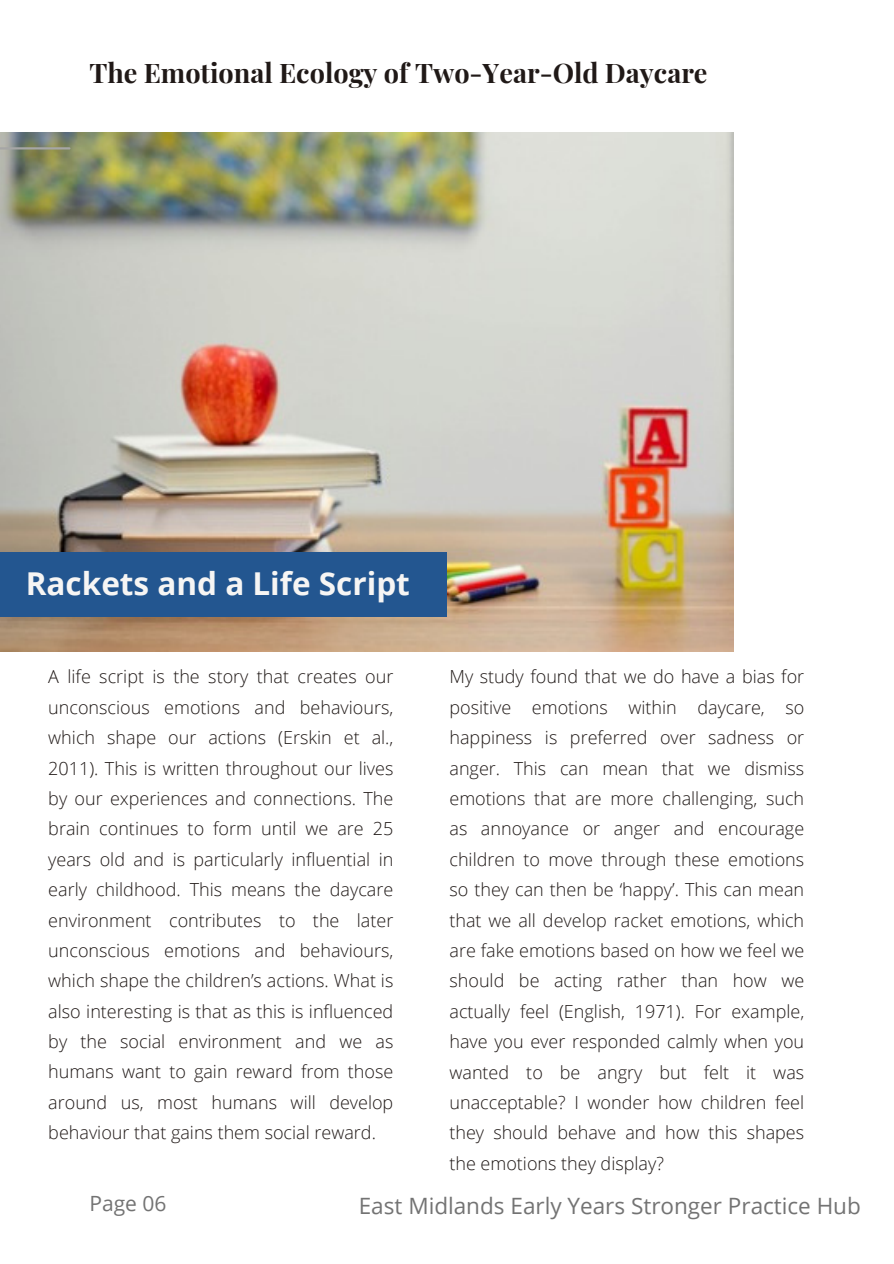
<style>
.page{position:relative;width:894px;height:1264px;background:#fff}
.page>*{position:absolute;margin:0;border:0;box-sizing:border-box;transform-origin:0 0}
.t1{font:700 31.5px "Open Sans";color:#f6f5f4}
.t2{font:700 27px "Playfair Display";color:#201917}
.t3{font:22.5px "Open Sans";color:#737373}
.t4{font:21px "Open Sans";color:#737373}
.t5{font:300 18px/30.3px "Open Sans";color:#201917;text-align:justify}
</style>
<div class="page">
<img style="left:0;top:132px;width:733px;height:519px">
<hr style="left:0;top:147px;width:69px;height:2px;background:#a6a6a6">
<div style="left:0;top:552px;width:446px;height:64px;background:#235690"></div>
<h3 class="t2" style="left:89px;top:54px;width:619px">The Emotional Ecology of Two-Year-Old Daycare</h3>
<p class="t1" style="left:26px;top:561px;width:385px">Rackets and a Life Script</p>
<p class="t5" style="left:48px;top:661px;width:346px">A life script is the story that creates our unconscious emotions and behaviours, which shape our actions (Erskin et al., 2011). This is written throughout our lives by our experiences and connections. The brain continues to form until we are 25 years old and is particularly influential in early childhood. This means the daycare environment contributes to the later unconscious emotions and behaviours, which shape the children’s actions. What is also interesting is that as this is influenced by the social environment and we as humans want to gain reward from those around us, most humans will develop behaviour that gains them social reward.</p>
<p class="t5" style="left:449px;top:661px;width:356px">My study found that we do have a bias for positive emotions within daycare, so happiness is preferred over sadness or anger. This can mean that we dismiss emotions that are more challenging, such as annoyance or anger and encourage children to move through these emotions so they can then be ‘happy’. This can mean that we all develop racket emotions, which are fake emotions based on how we feel we should be acting rather than how we actually feel (English, 1971). For example, have you ever responded calmly when you wanted to be angry but felt it was unacceptable? I wonder how children feel they should behave and how this shapes the emotions they display?</p>
<h1 class="t4" style="left:89px;top:1188px;width:79px">Page 06</h1>
<h3 class="t3" style="left:358px;top:1189px;width:503px">East Midlands Early Years Stronger Practice Hub</h3>
</div>
